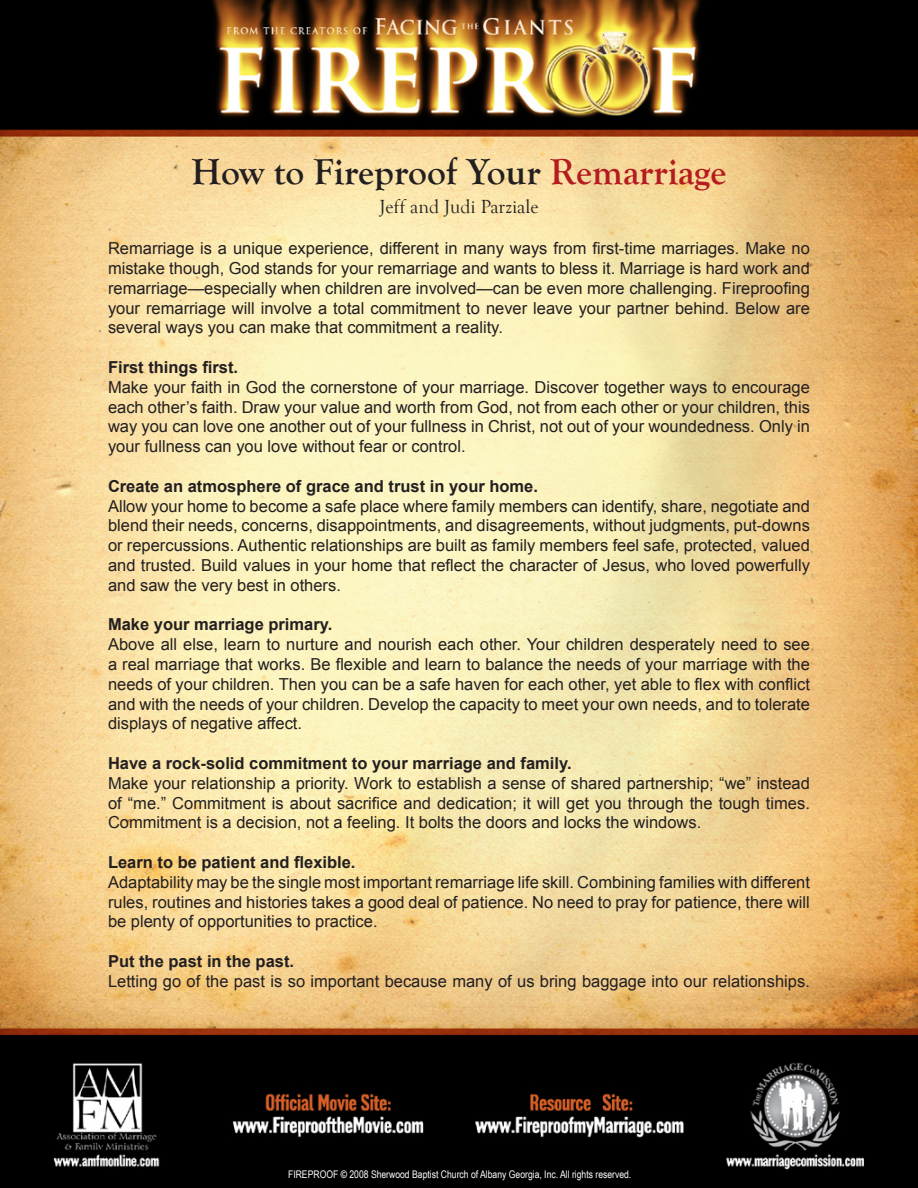
<style>
.page{position:relative;width:918px;height:1188px;background:#fff}
.page>*{position:absolute;margin:0;border:0;box-sizing:border-box;transform-origin:0 0}
.t1{font:700 37.5px "Goudy Old Style T";color:#231f20}
.t2{font:19.5px "Goudy Old Style T";color:#231f20}
.t3{font:16.5px/19.8px "Arial";color:#231f20;text-align:justify}
.t4{font:700 16.5px "Arial";color:#231f20}
.t5{font:10.5px "Arial Narrow";color:#fff}
.s1{color:#b41c20}
.s2{font-weight:700}
</style>
<div class="page">
<img style="left:0;top:0;width:918px;height:1188px">
<p class="t1" style="left:192px;top:151px;width:536px">How to Fireproof Your <span class="s1">Remarriage</span></p>
<p class="t2" style="left:379px;top:196px;width:161px">Jeff and Judi Parziale</p>
<p class="t3" style="left:108px;top:239px;width:703px">Remarriage is a unique experience, different in many ways from first-time marriages. Make no mistake though, God stands for your remarriage and wants to bless it. Marriage is hard work and remarriage—especially when children are involved—can be even more challenging. Fireproofing your remarriage will involve a total commitment to never leave your partner behind. Below are several ways you can make that commitment a reality.</p>
<p class="t4" style="left:108px;top:356px;width:132px">First things first.</p>
<p class="t3" style="left:108px;top:377px;width:703px">Make your faith in God the cornerstone of your marriage. Discover together ways to encourage each other’s faith. Draw your value and worth from God, not from each other or your children, this way you can love one another out of your fullness in Christ, not out of your woundedness. Only in your fullness can you love without fear or control.</p>
<p class="t4" style="left:108px;top:475px;width:432px">Create an atmosphere of grace and trust in your home.</p>
<p class="t3" style="left:108px;top:496px;width:703px">Allow your home to become a safe place where family members can identify, share, negotiate and blend their needs, concerns, disappointments, and disagreements, without judgments, put-downs or repercussions. Authentic relationships are built as family members feel safe, protected, valued and trusted. Build values in your home that reflect the character of Jesus, who loved powerfully and saw the very best in others.</p>
<p class="t4" style="left:108px;top:614px;width:226px">Make your marriage primary.</p>
<p class="t3" style="left:108px;top:635px;width:704px">Above all else, learn to nurture and nourish each other. Your children desperately need to see a real marriage that works. Be flexible and learn to balance the needs of your marriage with the needs of your children. Then you can be a safe haven for each other, yet able to flex with conflict and with the needs of your children. Develop the capacity to meet your own needs, and to tolerate displays of negative affect.</p>
<p class="t4" style="left:108px;top:752px;width:465px">Have a rock-solid commitment to your marriage and family.</p>
<p class="t3" style="left:108px;top:773px;width:703px">Make your relationship a priority. Work to establish a sense of shared partnership; “we” instead of “me.” Commitment is about sacrifice and dedication; it will get you through the tough times.<br>Commitment is a decision, not a feeling. It bolts the doors and locks the windows.</p>
<p class="t4" style="left:108px;top:851px;width:249px">Learn to be patient and flexible.</p>
<p class="t3" style="left:108px;top:872px;width:703px">Adaptability may be the single most important remarriage life skill. Combining families with different rules, routines and histories takes a good deal of patience. No need to pray for patience, there will be plenty of opportunities to practice.</p>
<p class="t4" style="left:108px;top:950px;width:188px">Put the past in the past.</p>
<p class="t3" style="left:108px;top:971px;width:703px">Letting go of the past is so important because many of us bring baggage into our relationships.</p>
<p class="t5" style="left:288px;top:1166px;width:345px">FIREPROOF <span class="s2">©</span> 2008 Sherwood Baptist Church of Albany Georgia, Inc. All rights reserved.</p>
</div>
